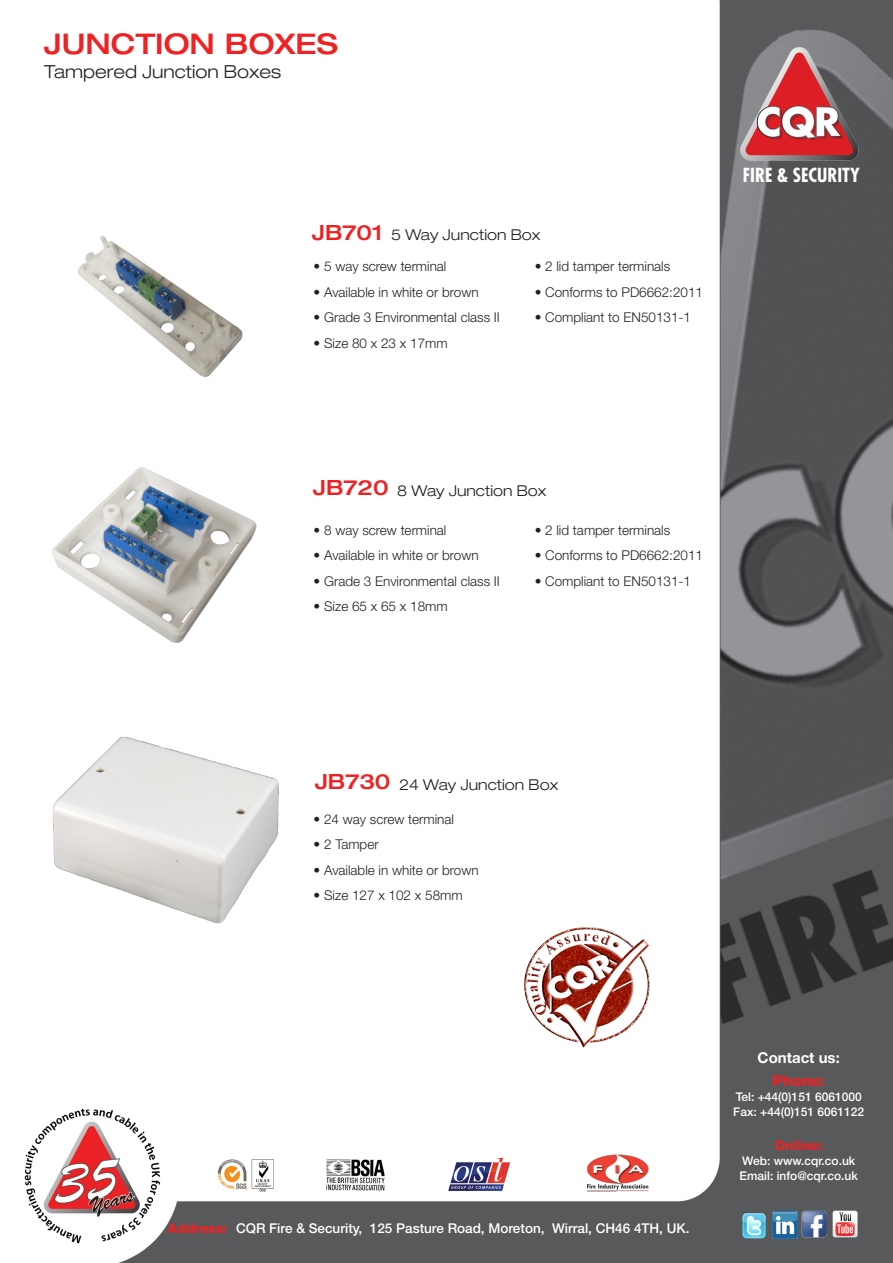
<style>
.page{position:relative;width:893px;height:1263px;background:#fff}
.page>*{position:absolute;margin:0;border:0;box-sizing:border-box;transform-origin:0 0}
.t1{font:500 expanded 28.5px "Helvetica Neue";color:#ee2123}
.t2{font:500 expanded 21px "Helvetica Neue";color:#ee2123}
.t3{font:700 condensed 18.9px "Futura Std";color:#fff}
.t4{font:300 expanded 18px "Helvetica Neue";color:#231f20}
.t5{font:300 expanded 15px "Helvetica Neue";color:#231f20}
.t6{font:700 15px "Helvetica Neue";color:#fff}
.t7{font:800 15px "Helvetica Neue";color:#ee2123}
.t8{font:300 13.5px "Helvetica Neue";color:#231f20}
.t9{font:500 13.5px "Helvetica Neue";color:#fff}
.t10{font:800 13.5px "Helvetica Neue";color:#ee2123}
.t11{font:500 12px "Helvetica Neue";color:#fff}
.s1{font-weight:800;color:#ee2123}
</style>
<div class="page">
<img style="left:24px;top:0;width:869px;height:1263px">
<img style="left:729px;top:39px;width:136px;height:129px">
<img style="left:741px;top:1212px;width:25px;height:27px">
<img style="left:772px;top:1212px;width:25px;height:26px">
<img style="left:801px;top:1211px;width:26px;height:26px">
<img style="left:832px;top:1211px;width:25px;height:26px">
<img style="left:447px;top:1156px;width:63px;height:35px">
<img style="left:216px;top:1159px;width:58px;height:33px">
<img style="left:327px;top:1159px;width:58px;height:32px">
<img style="left:586px;top:1152px;width:63px;height:39px">
<img style="left:518px;top:918px;width:141px;height:133px">
<img style="left:32px;top:725px;width:274px;height:200px">
<img style="left:55px;top:210px;width:236px;height:179px">
<img style="left:45px;top:457px;width:225px;height:191px">
<p class="t1" style="left:44px;top:26px;width:295px">JUNCTION BOXES</p>
<p class="t4" style="left:44px;top:61px;width:239px">Tampered Junction Boxes</p>
<p class="t2" style="left:312px;top:220px;width:72px">JB701</p>
<p class="t5" style="left:391px;top:226px;width:151px">5 Way Junction Box</p>
<p class="t8" style="left:314px;top:258px;width:134px">• 5 way screw terminal</p>
<p class="t8" style="left:314px;top:283px;width:167px">• Available in white or brown</p>
<p class="t8" style="left:314px;top:309px;width:188px">• Grade 3 Environmental class II</p>
<p class="t8" style="left:314px;top:334px;width:136px">• Size 80 x 23 x 17mm</p>
<p class="t8" style="left:535px;top:258px;width:137px">• 2 lid tamper terminals</p>
<p class="t8" style="left:535px;top:283px;width:170px">• Conforms to PD6662:2011</p>
<p class="t8" style="left:535px;top:309px;width:158px">• Compliant to EN50131-1</p>
<p class="t3" style="left:743px;top:163px;width:119px">FIRE &amp; SECURITY</p>
<p class="t2" style="left:313px;top:474px;width:77px">JB720</p>
<p class="t5" style="left:397px;top:481px;width:151px">8 Way Junction Box</p>
<p class="t8" style="left:314px;top:522px;width:134px">• 8 way screw terminal</p>
<p class="t8" style="left:314px;top:547px;width:167px">• Available in white or brown</p>
<p class="t8" style="left:314px;top:573px;width:188px">• Grade 3 Environmental class II</p>
<p class="t8" style="left:314px;top:598px;width:136px">• Size 65 x 65 x 18mm</p>
<p class="t8" style="left:535px;top:522px;width:137px">• 2 lid tamper terminals</p>
<p class="t8" style="left:535px;top:547px;width:170px">• Conforms to PD6662:2011</p>
<p class="t8" style="left:535px;top:573px;width:158px">• Compliant to EN50131-1</p>
<p class="t2" style="left:315px;top:769px;width:77px">JB730</p>
<p class="t5" style="left:399px;top:776px;width:161px">24 Way Junction Box</p>
<p class="t8" style="left:314px;top:811px;width:142px">• 24 way screw terminal</p>
<p class="t8" style="left:314px;top:836px;width:67px">• 2 Tamper</p>
<p class="t8" style="left:314px;top:862px;width:167px">• Available in white or brown</p>
<p class="t8" style="left:314px;top:887px;width:151px">• Size 127 x 102 x 58mm</p>
<p class="t9" style="left:168px;top:1220px;width:523px"><span class="s1">Address:</span> CQR Fire &amp; Security, 125 Pasture Road, Moreton, Wirral, CH46 4TH, UK.</p>
<p class="t6" style="left:758px;top:1048px;width:84px">Contact us:</p>
<p class="t7" style="left:773px;top:1072px;width:54px">Phone:</p>
<p class="t11" style="left:736px;top:1090px;width:127px">Tel: +44(0)151 6061000</p>
<p class="t11" style="left:733px;top:1105px;width:132px">Fax: +44(0)151 6061122</p>
<p class="t10" style="left:775px;top:1137px;width:50px">Online:</p>
<p class="t11" style="left:742px;top:1153px;width:115px">Web: www.cqr.co.uk</p>
<p class="t11" style="left:740px;top:1168px;width:120px">Email: info@cqr.co.uk</p>
</div>
